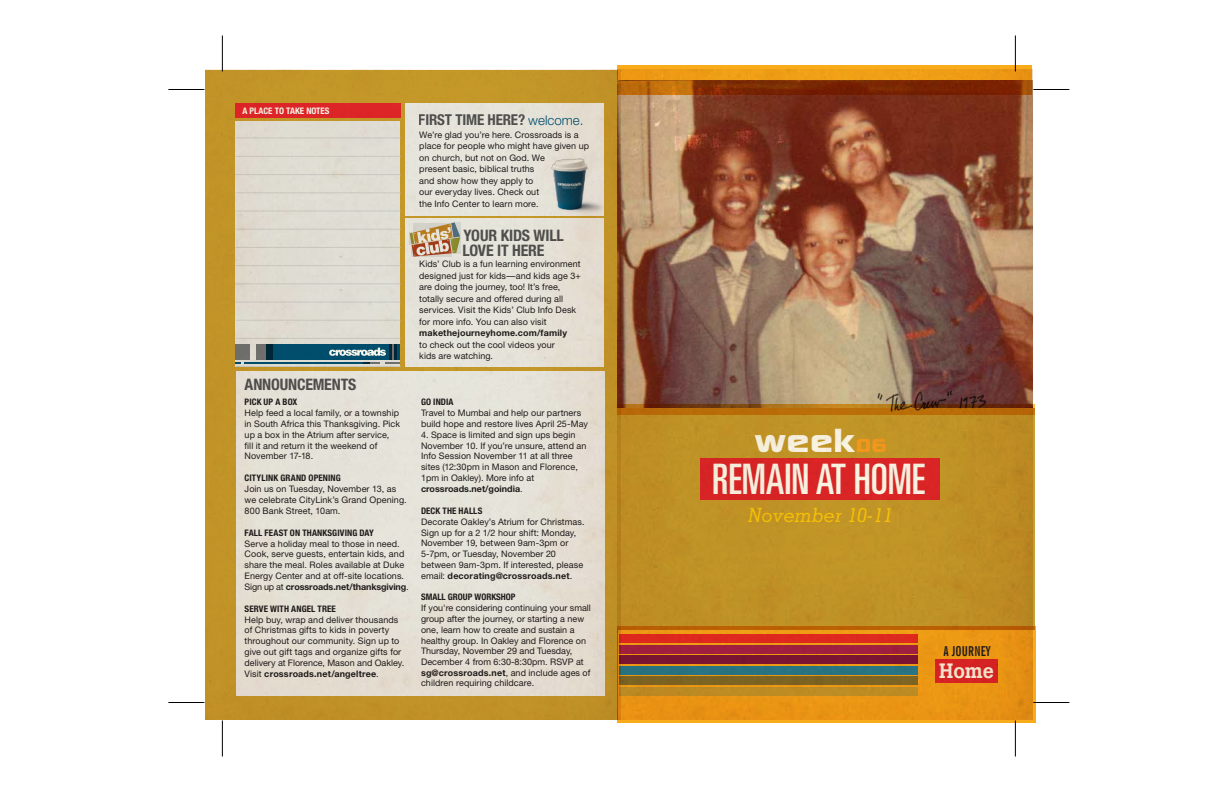
<style>
.page{position:relative;width:1224px;height:792px;background:#fff}
.page>*{position:absolute;margin:0;border:0;box-sizing:border-box;transform-origin:0 0}
.t1{font:ultra-condensed 42px "Univers";color:#fff}
.t2{font:700 31.3px "Digital";color:#fff;scale:1.4 1}
.t3{font:500 20.6px "Boton";color:#fff}
.t4{font:italic 500 19.6px "Memphis";color:#fecc08}
.t5{font:700 condensed 15.8px/15px "Helvetica Neue";letter-spacing:-.01em;color:#58595b}
.t6{font:700 condensed 15px "Helvetica Neue";letter-spacing:-.01em;color:#58595b}
.t7{font:700 extra-condensed 13.7px "News Gothic BT";letter-spacing:.01em;color:#231f20}
.t8{font:9px/10.8px "Helvetica Neue";letter-spacing:.01em;color:#231f20}
.t9{font:700 condensed 9px "Helvetica Neue";letter-spacing:.01em;color:#231f20}
.t10{font:700 9px "Helvetica Neue";letter-spacing:.015em;color:#231f20}
.t11{font:700 condensed 9px "Helvetica Neue";color:#fff}
.s1{font-weight:700}
.s2{font-weight:300;font-stretch:normal;font-size:13.3px;color:#005984}
.s3{font-size:18.3px;color:#f9a020}
</style>
<div class="page">
<div style="left:618px;top:65px;width:414px;height:30px;background:#f9ab1a"></div>
<div style="left:618px;top:626px;width:418px;height:96px;background:#f9ab1a"></div>
<img style="left:621px;top:70px;width:412px;height:650px">
<img style="left:206px;top:70px;width:415px;height:650px">
<hr style="left:222px;top:36px;width:1px;height:36px;background:#000">
<hr style="left:168px;top:89px;width:36px;height:1px;background:#000">
<hr style="left:168px;top:702px;width:36px;height:1px;background:#000">
<hr style="left:222px;top:720px;width:1px;height:36px;background:#000">
<hr style="left:1015px;top:36px;width:1px;height:36px;background:#000">
<hr style="left:1033px;top:89px;width:36px;height:1px;background:#000">
<hr style="left:1033px;top:702px;width:36px;height:1px;background:#000">
<hr style="left:1015px;top:720px;width:1px;height:36px;background:#000">
<p class="t11" style="left:242px;top:105px;width:89px">A PLACE TO TAKE NOTES</p>
<h3 class="t5" style="left:245px;top:377px;width:113px">ANNOUNCEMENTS</h3>
<p class="t9" style="left:245px;top:397px;width:54px">PICK UP A BOX</p>
<p class="t8" style="left:245px;top:407px;width:157px">Help feed a local family, or a township in South Africa this Thanksgiving. Pick up a box in the Atrium after service, fill it and return it the weekend of<br>November 17-18.</p>
<p class="t9" style="left:245px;top:473px;width:98px">CITYLINK GRAND OPENING</p>
<p class="t8" style="left:245px;top:483px;width:164px">Join us on Tuesday, November 13, as we celebrate CityLink’s Grand Opening.<br>800 Bank Street, 10am.</p>
<p class="t9" style="left:245px;top:527px;width:131px">FALL FEAST ON THANKSGIVING DAY</p>
<p class="t8" style="left:245px;top:538px;width:166px">Serve a holiday meal to those in need.<br>Cook, serve guests, entertain kids, and share the meal. Roles available at Duke Energy Center and at off-site locations.<br>Sign up at <span class="s1">crossroads.net/thanksgiving</span>.</p>
<p class="t9" style="left:245px;top:603px;width:93px">SERVE WITH ANGEL TREE</p>
<p class="t8" style="left:245px;top:614px;width:161px">Help buy, wrap and deliver thousands of Christmas gifts to kids in poverty throughout our community. Sign up to give out gift tags and organize gifts for delivery at Florence, Mason and Oakley.<br>Visit <span class="s1">crossroads.net/angeltree</span>.</p>
<h3 class="t6" style="left:419px;top:111px;width:166px">FIRST TIME HERE? <span class="s2">welcome.</span></h3>
<p class="t8" style="left:419px;top:129px;width:171px;line-height:11.5px">We’re glad you’re here. Crossroads is a place for people who might have given up on church, but not on God. We<br>present basic, biblical truths<br>and show how they apply to<br>our everyday lives. Check out<br>the Info Center to learn more.</p>
<h3 class="t5" style="left:462px;top:227px;width:103px">YOUR KIDS WILL<br>LOVE IT HERE</h3>
<p class="t8" style="left:419px;top:258px;width:163px;line-height:11.5px">Kids’ Club is a fun learning environment designed just for kids—and kids age 3+ are doing the journey, too! It’s free, totally secure and offered during all services. Visit the Kids’ Club Info Desk for more info. You can also visit</p>
<p class="t10" style="left:419px;top:327px;width:149px">makethejourneyhome.com/family</p>
<p class="t8" style="left:419px;top:339px;width:137px;line-height:11.5px">to check out the cool videos your kids are watching.</p>
<p class="t9" style="left:421px;top:397px;width:34px">GO INDIA</p>
<p class="t8" style="left:421px;top:407px;width:169px">Travel to Mumbai and help our partners build hope and restore lives April 25-May</p>
<p class="t8" style="left:421px;top:429px;width:167px">4. Space is limited and sign ups begin November 10. If you’re unsure, attend an Info Session November 11 at all three sites (12:30pm in Mason and Florence, 1pm in Oakley). More info at <span class="s1">crossroads.net/goindia</span>.</p>
<p class="t9" style="left:421px;top:505px;width:63px">DECK THE HALLS</p>
<p class="t8" style="left:421px;top:516px;width:165px">Decorate Oakley’s Atrium for Christmas.<br>Sign up for a 2 1/2 hour shift: Monday, November 19, between 9am-3pm or 5-7pm, or Tuesday, November 20 between 9am-3pm. If interested, please email: <span class="s1">decorating@crossroads.net</span>.</p>
<p class="t9" style="left:421px;top:592px;width:96px">SMALL GROUP WORKSHOP</p>
<p class="t8" style="left:421px;top:603px;width:171px">If you're considering continuing your small group after the journey, or starting a new one, learn how to create and sustain a healthy group. In Oakley and Florence on Thursday, November 29 and Tuesday, December 4 from 6:30-8:30pm. RSVP at <span class="s1">sg@crossroads.net</span>, and include ages of children requiring childcare.</p>
<h2 class="t2" style="left:755px;top:422px;width:96px">week<span class="s3">06</span></h2>
<h1 class="t1" style="left:712px;top:455px;width:214px">REMAIN AT HOME</h1>
<h3 class="t4" style="left:748px;top:503px;width:147px">November 10-11</h3>
<h3 class="t7" style="left:943px;top:643px;width:49px">A JOURNEY</h3>
<h3 class="t3" style="left:939px;top:658px;width:57px">Home</h3>
</div>
